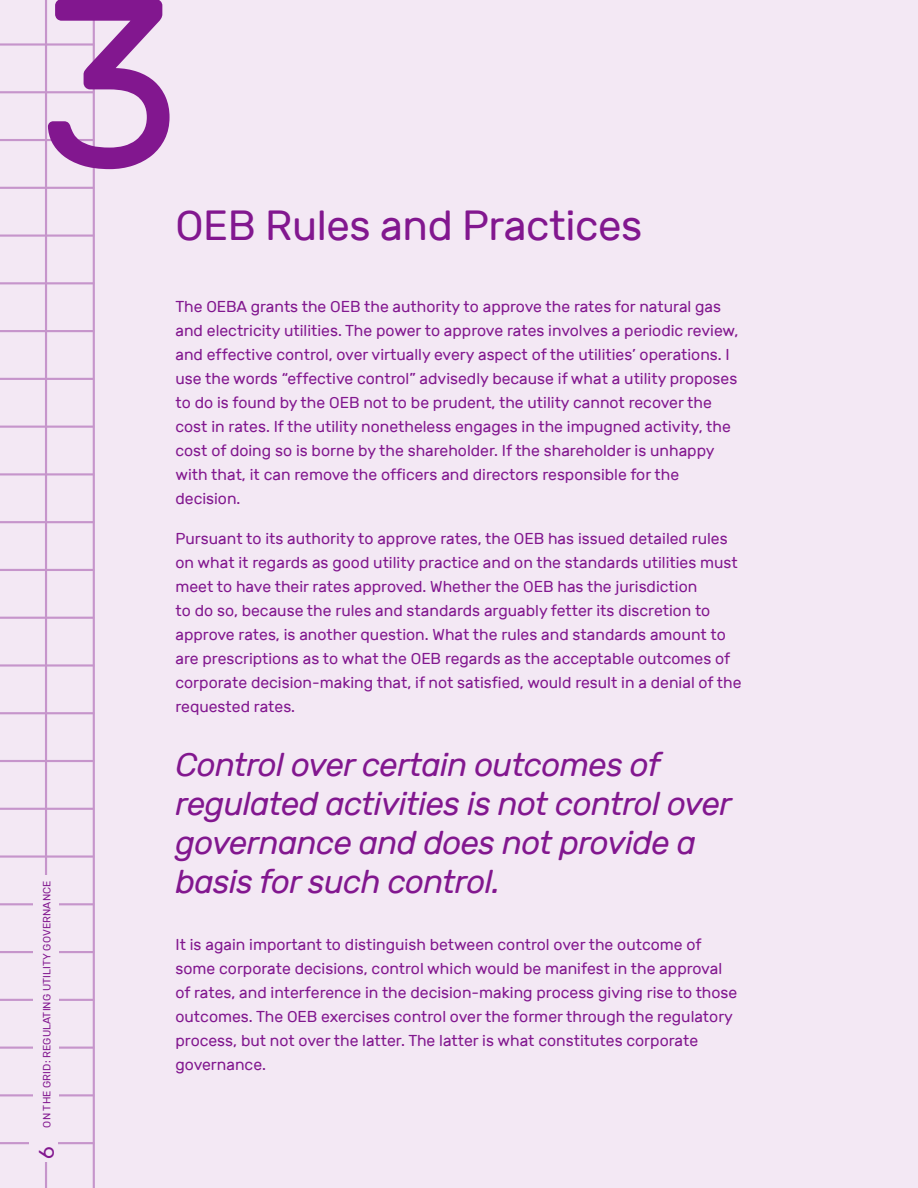
<style>
.page{position:relative;width:918px;height:1188px;background:#f3e8f4}
.page>*{position:absolute;margin:0;border:0;box-sizing:border-box;transform-origin:0 0}
.t1{font:239.4px "Rubik";color:#82178f}
.t2{font:42px "Rubik";letter-spacing:-.01em;color:#82178f}
.t3{font:italic 33px/39px "Rubik";letter-spacing:-.02em;color:#82178f}
.t4{font:21px "Rubik";color:#82178f}
.t5{font:15.75px/24px "Rubik";color:#82178f}
.t6{font:10.5px "Rubik";letter-spacing:.01em;color:#82178f}
</style>
<div class="page">
<hr style="left:0;top:43px;width:94px;height:3px;background:#82178f">
<hr style="left:0;top:91px;width:94px;height:2px;background:#82178f">
<hr style="left:0;top:139px;width:94px;height:2px;background:#82178f">
<hr style="left:0;top:187px;width:94px;height:2px;background:#82178f">
<hr style="left:0;top:234px;width:94px;height:3px;background:#82178f">
<hr style="left:0;top:282px;width:94px;height:2px;background:#82178f">
<hr style="left:0;top:330px;width:94px;height:2px;background:#82178f">
<hr style="left:0;top:378px;width:94px;height:2px;background:#82178f">
<hr style="left:0;top:426px;width:94px;height:2px;background:#82178f">
<hr style="left:0;top:473px;width:94px;height:2px;background:#82178f">
<hr style="left:0;top:521px;width:94px;height:2px;background:#82178f">
<hr style="left:0;top:569px;width:94px;height:2px;background:#82178f">
<hr style="left:0;top:617px;width:94px;height:2px;background:#82178f">
<hr style="left:0;top:664px;width:94px;height:3px;background:#82178f">
<hr style="left:0;top:712px;width:94px;height:2px;background:#82178f">
<hr style="left:0;top:760px;width:94px;height:2px;background:#82178f">
<hr style="left:0;top:808px;width:94px;height:2px;background:#82178f">
<hr style="left:0;top:855px;width:94px;height:3px;background:#82178f">
<hr style="left:0;top:903px;width:94px;height:2px;background:#82178f">
<hr style="left:0;top:951px;width:94px;height:2px;background:#82178f">
<hr style="left:0;top:999px;width:94px;height:2px;background:#82178f">
<hr style="left:0;top:1047px;width:94px;height:2px;background:#82178f">
<hr style="left:0;top:1094px;width:94px;height:2px;background:#82178f">
<hr style="left:0;top:1142px;width:94px;height:2px;background:#82178f">
<hr style="left:93px;top:0;width:2px;height:1188px;background:#82178f">
<hr style="left:45px;top:0;width:2px;height:1188px;background:#82178f">
<hr style="left:0;top:0;width:1px;height:1188px;background:#82178f">
<div style="left:30px;top:1128px;width:28px;height:34px;background:#f3e8f4"></div>
<div style="left:33px;top:875px;width:25px;height:256px;background:#f3e8f4"></div>
<h1 class="t1" style="left:38px;top:-49px;width:144px">3</h1>
<h2 class="t2" style="left:176px;top:202px;width:468px">OEB Rules and Practices</h2>
<p class="t6" style="left:41px;top:1128px;width:248px;rotate:-90deg">ON THE GRID: REGULATING UTILITY GOVERNANCE</p>
<h3 class="t4" style="left:35px;top:1159px;width:14px;rotate:-90deg">6</h3>
<p class="t5" style="left:176px;top:295px;width:564px">The OEBA grants the OEB the authority to approve the rates for natural gas and electricity utilities. The power to approve rates involves a periodic review, and effective control, over virtually every aspect of the utilities’ operations. I use the words “effective control” advisedly because if what a utility proposes to do is found by the OEB not to be prudent, the utility cannot recover the cost in rates. If the utility nonetheless engages in the impugned activity, the cost of doing so is borne by the shareholder. If the shareholder is unhappy with that, it can remove the officers and directors responsible for the decision.</p>
<p class="t5" style="left:176px;top:527px;width:568px">Pursuant to its authority to approve rates, the OEB has issued detailed rules on what it regards as good utility practice and on the standards utilities must meet to have their rates approved. Whether the OEB has the jurisdiction<br>to do so, because the rules and standards arguably fetter its discretion to approve rates, is another question. What the rules and standards amount to are prescriptions as to what the OEB regards as the acceptable outcomes of corporate decision-making that, if not satisfied, would result in a denial of the requested rates.</p>
<h3 class="t3" style="left:176px;top:746px;width:558px">Control over certain outcomes of regulated activities is not control over governance and does not provide a basis for such control.</h3>
<p class="t5" style="left:176px;top:932px;width:563px">It is again important to distinguish between control over the outcome of some corporate decisions, control which would be manifest in the approval of rates, and interference in the decision-making process giving rise to those outcomes. The OEB exercises control over the former through the regulatory process, but not over the latter. The latter is what constitutes corporate governance.</p>
</div>
